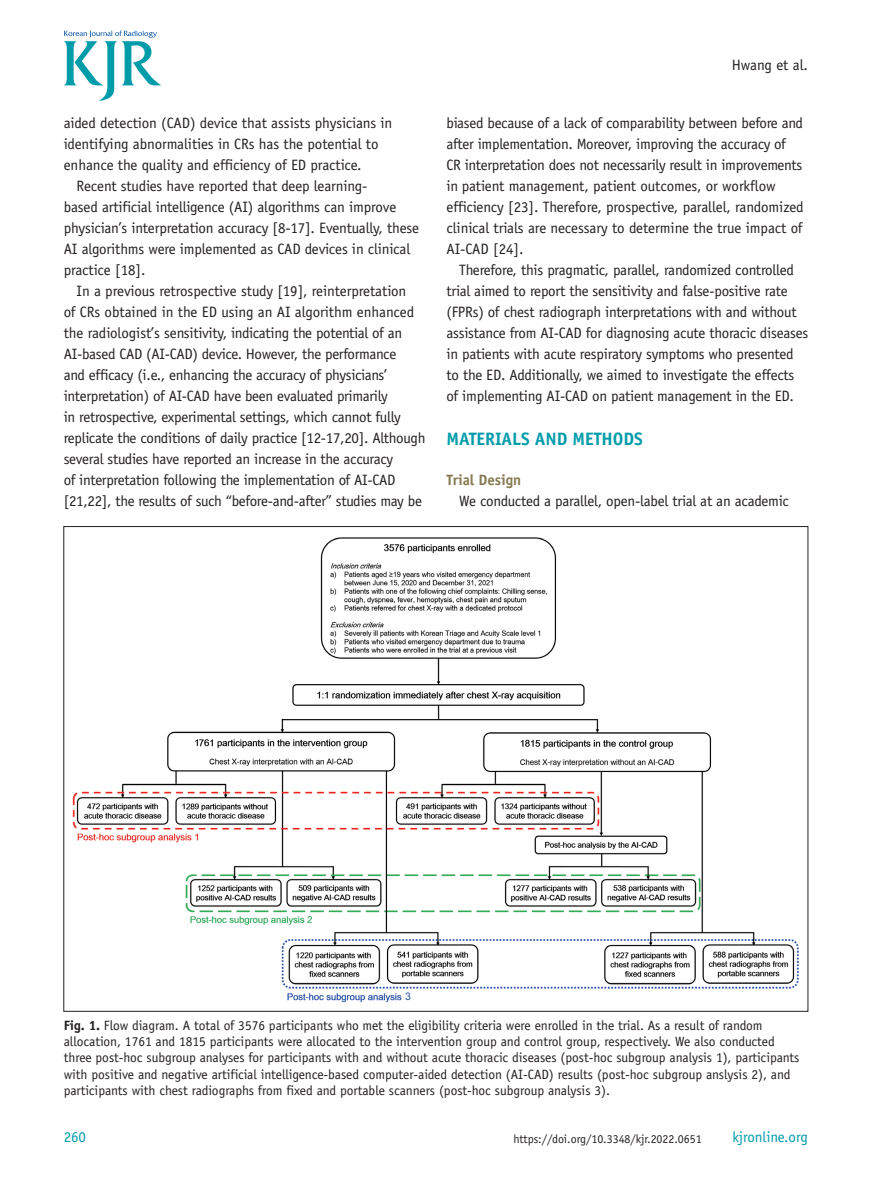
<style>
.page{position:relative;width:893px;height:1191px;background:#fff}
.page>*{position:absolute;margin:0;border:0;box-sizing:border-box;transform-origin:0 0}
.큰제목{font:700 18px "Officina Sans Std";letter-spacing:-.005em;color:#009caa}
.본문{font:15px/21px "Officina Sans Std";letter-spacing:-.02em;color:#231f20}
.t1{font:15px "Officina Sans Std";letter-spacing:-.005em;color:#009caa}
._1_제목{font:700 15px "Officina Sans Std";letter-spacing:-.005em;color:#887a51}
.그림제목{font:13.5px/16.2px "Officina Sans Std";letter-spacing:-.005em;color:#231f20}
.t2{font:12px "Officina Sans Std";letter-spacing:-.005em;color:#231f20}
.본문-2{font:10.5px "Arial";color:#2456a6}
.s1{font-weight:700}
</style>
<div class="page">
<svg style="left:64px;top:31px;width:97px;height:70px"></svg>
<img style="left:72px;top:537px;width:727px;height:466px">
<p class="본문" style="left:64px;top:112px;width:330px">aided detection (CAD) device that assists physicians in identifying abnormalities in CRs has the potential to enhance the quality and efficiency of ED practice.</p>
<p class="본문" style="left:64px;top:175px;width:357px;text-indent:13px">Recent studies have reported that deep learning-<br>based artificial intelligence (AI) algorithms can improve physician’s interpretation accuracy [8-17]. Eventually, these AI algorithms were implemented as CAD devices in clinical practice [18].</p>
<p class="본문" style="left:64px;top:280px;width:363px;text-indent:13px">In a previous retrospective study [19], reinterpretation<br>of CRs obtained in the ED using an AI algorithm enhanced the radiologist’s sensitivity, indicating the potential of an AI-based CAD (AI-CAD) device. However, the performance<br>and efficacy (i.e., enhancing the accuracy of physicians’ interpretation) of AI-CAD have been evaluated primarily<br>in retrospective, experimental settings, which cannot fully replicate the conditions of daily practice [12-17,20]. Although several studies have reported an increase in the accuracy<br>of interpretation following the implementation of AI-CAD [21,22], the results of such “before-and-after” studies may be</p>
<p class="본문" style="left:732px;top:54px;width:78px">Hwang et al.</p>
<p class="본문" style="left:446px;top:112px;width:359px">biased because of a lack of comparability between before and after implementation. Moreover, improving the accuracy of CR interpretation does not necessarily result in improvements in patient management, patient outcomes, or workflow efficiency [23]. Therefore, prospective, parallel, randomized clinical trials are necessary to determine the true impact of AI-CAD [24].</p>
<p class="본문" style="left:446px;top:259px;width:363px;text-indent:13px">Therefore, this pragmatic, parallel, randomized controlled trial aimed to report the sensitivity and false-positive rate (FPRs) of chest radiograph interpretations with and without assistance from AI-CAD for diagnosing acute thoracic diseases in patients with acute respiratory symptoms who presented to the ED. Additionally, we aimed to investigate the effects of implementing AI-CAD on patient management in the ED.</p>
<p class="큰제목" style="left:446px;top:428px;width:198px">MATERIALS AND METHODS</p>
<p class="_1_제목" style="left:446px;top:470px;width:76px">Trial Design</p>
<p class="본문" style="left:459px;top:490px;width:331px">We conducted a parallel, open-label trial at an academic</p>
<p class="본문-2" style="left:405px;top:989px;width:7px">3</p>
<p class="그림제목" style="left:64px;top:1017px;width:737px"><span class="s1">Fig. 1.</span> Flow diagram. A total of 3576 participants who met the eligibility criteria were enrolled in the trial. As a result of random allocation, 1761 and 1815 participants were allocated to the intervention group and control group, respectively. We also conducted three post-hoc subgroup analyses for participants with and without acute thoracic diseases (post-hoc subgroup analysis 1), participants with positive and negative artificial intelligence-based computer-aided detection (AI-CAD) results (post-hoc subgroup anslysis 2), and participants with chest radiographs from fixed and portable scanners (post-hoc subgroup analysis 3).</p>
<p class="t1" style="left:64px;top:1128px;width:24px">260</p>
<p class="t2" style="left:513px;top:1132px;width:190px">https://doi.org/10.3348/kjr.2022.0651</p>
<p class="t1" style="left:732px;top:1128px;width:77px">kjronline.org</p>
</div>
